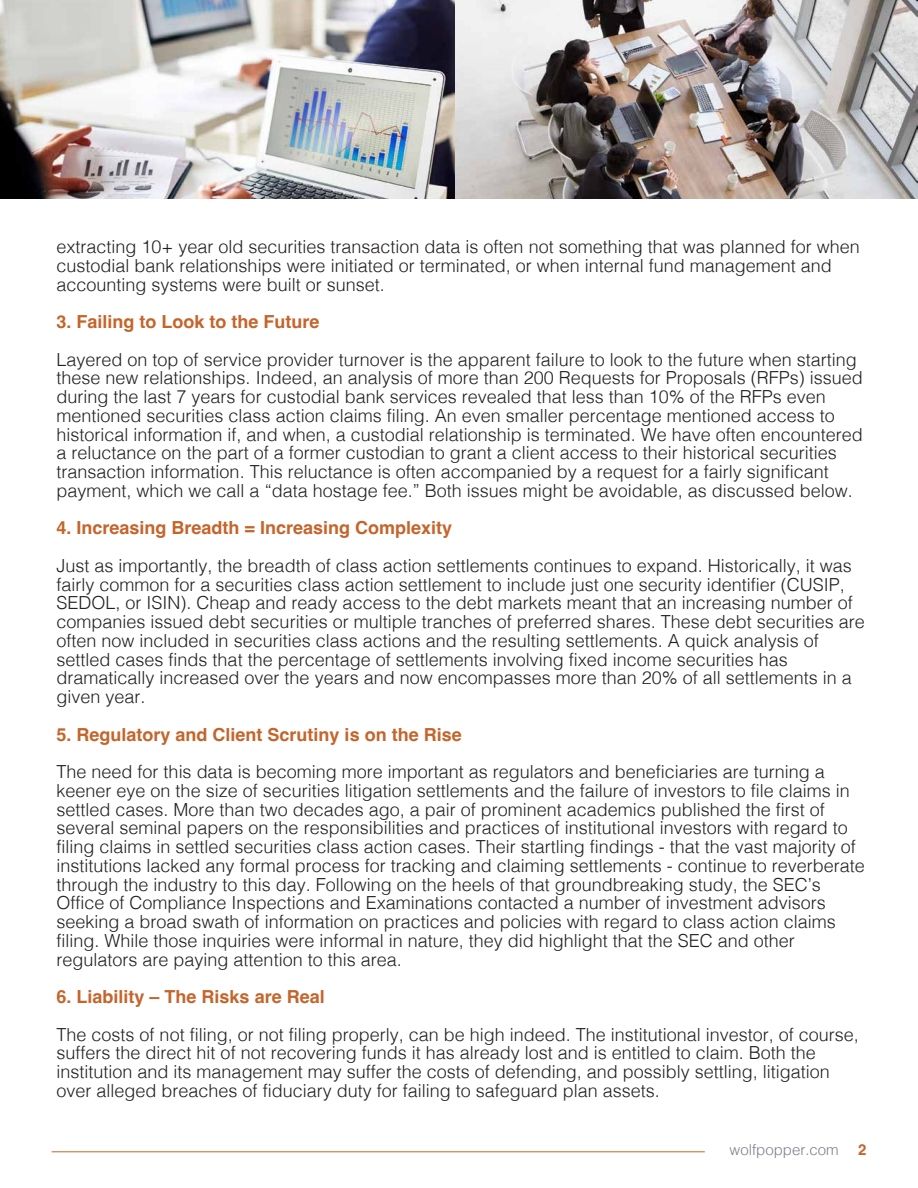
<style>
.page{position:relative;width:918px;height:1188px;background:#fff}
.page>*{position:absolute;margin:0;border:0;box-sizing:border-box;transform-origin:0 0}
.t1{font:300 18px/18.8px "Helvetica";color:#231f20}
.t2{font:700 18px "Helvetica";color:#c4652c}
.t3{font:300 15px "Helvetica";color:#7e7c8b}
.t4{font:700 15px "Helvetica";color:#c4652c}
</style>
<div class="page">
<img style="left:0;top:0;width:917px;height:199px">
<hr style="left:52px;top:1151px;width:653px;height:1px;background:#c4652c">
<p class="t1" style="left:57px;top:236px;width:805px">extracting 10+ year old securities transaction data is often not something that was planned for when custodial bank relationships were initiated or terminated, or when internal fund management and accounting systems were built or sunset.</p>
<p class="t2" style="left:57px;top:311px;width:265px">3. Failing to Look to the Future</p>
<p class="t1" style="left:57px;top:349px;width:808px">Layered on top of service provider turnover is the apparent failure to look to the future when starting these new relationships. Indeed, an analysis of more than 200 Requests for Proposals (RFPs) issued during the last 7 years for custodial bank services revealed that less than 10% of the RFPs even mentioned securities class action claims filing. An even smaller percentage mentioned access to historical information if, and when, a custodial relationship is terminated. We have often encountered a reluctance on the part of a former custodian to grant a client access to their historical securities transaction information. This reluctance is often accompanied by a request for a fairly significant payment, which we call a “data hostage fee.” Both issues might be avoidable, as discussed below.</p>
<p class="t2" style="left:57px;top:517px;width:397px">4. Increasing Breadth = Increasing Complexity</p>
<p class="t1" style="left:57px;top:555px;width:810px">Just as importantly, the breadth of class action settlements continues to expand. Historically, it was fairly common for a securities class action settlement to include just one security identifier (CUSIP, SEDOL, or ISIN). Cheap and ready access to the debt markets meant that an increasing number of companies issued debt securities or multiple tranches of preferred shares. These debt securities are often now included in securities class actions and the resulting settlements. A quick analysis of settled cases finds that the percentage of settlements involving fixed income securities has dramatically increased over the years and now encompasses more than 20% of all settlements in a given year.</p>
<p class="t2" style="left:57px;top:723px;width:407px">5. Regulatory and Client Scrutiny is on the Rise</p>
<p class="t1" style="left:57px;top:761px;width:810px">The need for this data is becoming more important as regulators and beneficiaries are turning a keener eye on the size of securities litigation settlements and the failure of investors to file claims in settled cases. More than two decades ago, a pair of prominent academics published the first of several seminal papers on the responsibilities and practices of institutional investors with regard to filing claims in settled securities class action cases. Their startling findings - that the vast majority of institutions lacked any formal process for tracking and claiming settlements - continue to reverberate through the industry to this day. Following on the heels of that groundbreaking study, the SEC’s Office of Compliance Inspections and Examinations contacted a number of investment advisors seeking a broad swath of information on practices and policies with regard to class action claims filing. While those inquiries were informal in nature, they did highlight that the SEC and other regulators are paying attention to this area.</p>
<p class="t2" style="left:57px;top:986px;width:270px">6. Liability – The Risks are Real</p>
<p class="t1" style="left:57px;top:1024px;width:804px">The costs of not filing, or not filing properly, can be high indeed. The institutional investor, of course, suffers the direct hit of not recovering funds it has already lost and is entitled to claim. Both the institution and its management may suffer the costs of defending, and possibly settling, litigation over alleged breaches of fiduciary duty for failing to safeguard plan assets.</p>
<p class="t3" style="left:730px;top:1137px;width:111px">wolfpopper.com</p>
<p class="t4" style="left:858px;top:1141px;width:10px">2</p>
</div>
